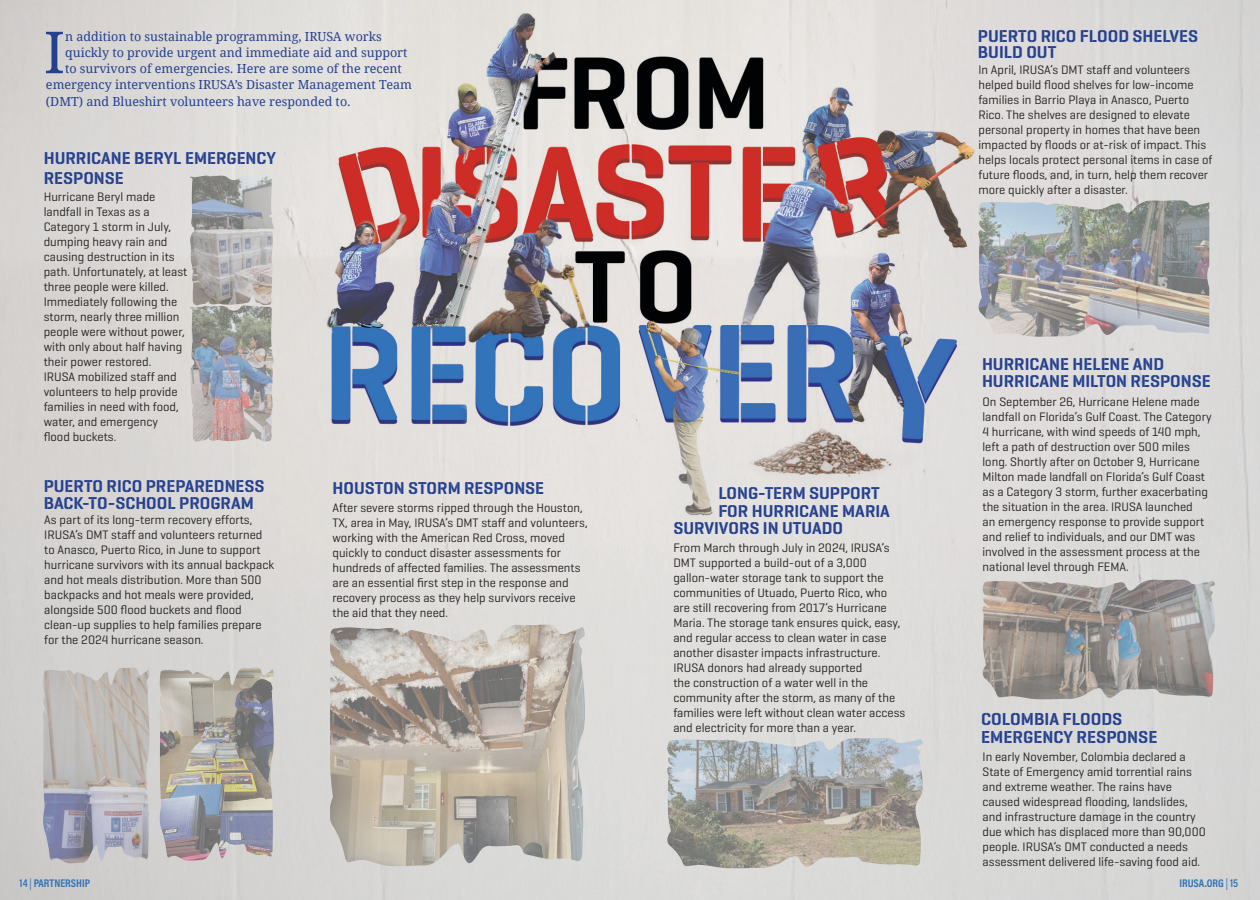
<style>
.page{position:relative;width:1260px;height:900px;background:#fff}
.page>*{position:absolute;margin:0;border:0;box-sizing:border-box;transform-origin:0 0}
.t1{font:58px "Droid Serif";color:#25408f}
.t2{font:600 17.62px/17.6px "Geogrotesque Stencil A";color:#25408f}
.t3{font:600 17.5px/20px "Geogrotesque Stencil A";color:#25408f}
.t4{font:12.5px/15px "Geogrotesque";color:#231f20}
.t5{font:12.5px "Droid Serif";color:#25408f}
.t6{font:700 11.25px "Acumin Pro Cond";color:#3373b9}
.s1{font-weight:600}
.s2{font-weight:400}
</style>
<div class="page">
<img style="left:0;top:0;width:1260px;height:900px">
<img style="left:977px;top:200px;width:232px;height:138px">
<img style="left:330px;top:624px;width:255px;height:244px">
<img style="left:189px;top:175px;width:85px;height:268px">
<img style="left:159px;top:667px;width:115px;height:195px">
<img style="left:666px;top:738px;width:257px;height:131px">
<img style="left:982px;top:579px;width:233px;height:121px">
<img style="left:43px;top:667px;width:106px;height:197px">
<p class="t1" style="left:44px;top:12px;width:23px">I</p>
<p class="t5" style="left:65px;top:28px;width:318px">n addition to sustainable programming, IRUSA works</p>
<p class="t5" style="left:65px;top:44px;width:344px">quickly to provide urgent and immediate aid and support</p>
<p class="t5" style="left:65px;top:60px;width:338px">to survivors of emergencies. Here are some of the recent</p>
<p class="t5" style="left:46px;top:76px;width:368px">emergency interventions IRUSA’s Disaster Management Team</p>
<p class="t5" style="left:46px;top:93px;width:306px">(DMT) and Blueshirt volunteers have responded to.</p>
<p class="t3" style="left:44px;top:148px;width:234px">HURRICANE BERYL EMERGENCY<br>RESPONSE</p>
<p class="t4" style="left:44px;top:188px;width:145px">Hurricane Beryl made landfall in Texas as a<br>Category 1 storm in July, dumping heavy rain and causing destruction in its path. Unfortunately, at least three people were killed.<br>Immediately following the storm, nearly three million people were without power, with only about half having their power restored.<br>IRUSA mobilized staff and volunteers to help provide families in need with food, water, and emergency</p>
<p class="t4" style="left:44px;top:428px;width:74px">flood buckets.</p>
<p class="t3" style="left:44px;top:476px;width:222px">PUERTO RICO PREPAREDNESS</p>
<p class="t3" style="left:44px;top:493px;width:212px">BACK-TO-SCHOOL PROGRAM</p>
<p class="t4" style="left:44px;top:512px;width:231px">As part of its long-term recovery efforts, IRUSA’s DMT staff and volunteers returned to Anasco, Puerto Rico, in June to support hurricane survivors with its annual backpack and hot meals distribution. More than 500 backpacks and hot meals were provided, alongside 500 flood buckets and flood</p>
<p class="t4" style="left:44px;top:617px;width:219px">clean-up supplies to help families prepare</p>
<p class="t4" style="left:44px;top:632px;width:161px">for the 2024 hurricane season.</p>
<p class="t3" style="left:332px;top:478px;width:213px">HOUSTON STORM RESPONSE</p>
<p class="t4" style="left:332px;top:500px;width:257px">After severe storms ripped through the Houston, TX, area in May, IRUSA’s DMT staff and volunteers, working with the American Red Cross, moved quickly to conduct disaster assessments for hundreds of affected families. The assessments are an essential first step in the response and recovery process as they help survivors receive the aid that they need.</p>
<p class="t3" style="left:718px;top:483px;width:163px">LONG-TERM SUPPORT</p>
<p class="t3" style="left:718px;top:501px;width:173px">FOR HURRICANE MARIA</p>
<p class="t3" style="left:673px;top:518px;width:171px">SURVIVORS IN UTUADO</p>
<p class="t4" style="left:673px;top:540px;width:234px">From March through July in 2024, IRUSA’s DMT supported a build-out of a 3,000 gallon-water storage tank to support the communities of Utuado, Puerto Rico, who are still recovering from 2017’s Hurricane Maria. The storage tank ensures quick, easy, and regular access to clean water in case another disaster impacts infrastructure.<br>IRUSA donors had already supported<br>the construction of a water well in the community after the storm, as many of the families were left without clean water access and electricity for more than a year.</p>
<p class="t3" style="left:978px;top:26px;width:222px">PUERTO RICO FLOOD SHELVES</p>
<p class="t3" style="left:978px;top:42px;width:80px">BUILD OUT</p>
<p class="t4" style="left:978px;top:62px;width:235px">In April, IRUSA’s DMT staff and volunteers helped build flood shelves for low-income families in Barrio Playa in Anasco, Puerto Rico. The shelves are designed to elevate personal property in homes that have been impacted by floods or at-risk of impact. This helps locals protect personal items in case of future floods, and, in turn, help them recover more quickly after a disaster.</p>
<p class="t3" style="left:982px;top:354px;width:184px">HURRICANE HELENE AND</p>
<p class="t3" style="left:982px;top:371px;width:230px">HURRICANE MILTON RESPONSE</p>
<p class="t4" style="left:983px;top:394px;width:231px">On September 26, Hurricane Helene made landfall on Florida’s Gulf Coast. The Category 4 hurricane, with wind speeds of 140 mph, left a path of destruction over 500 miles long. Shortly after on October 9, Hurricane Milton made landfall on Florida’s Gulf Coast as a Category 3 storm, further exacerbating the situation in the area. IRUSA launched<br>an emergency response to provide support and relief to individuals, and our DMT was involved in the assessment process at the national level through FEMA.</p>
<p class="t2" style="left:981px;top:710px;width:178px">COLOMBIA FLOODS<br>EMERGENCY RESPONSE</p>
<p class="t4" style="left:983px;top:749px;width:225px">In early November, Colombia declared a State of Emergency amid torrential rains and extreme weather. The rains have caused widespread flooding, landslides, and infrastructure damage in the country due which has displaced more than 90,000 people. IRUSA’s DMT conducted a needs assessment delivered life-saving food aid.</p>
<p class="t6" style="left:20px;top:876px;width:72px"><span class="s1">14</span> <span class="s2">|</span> PARTNERSHIP</p>
<p class="t6" style="left:1179px;top:876px;width:60px">IRUSA.ORG <span class="s2">|</span> <span class="s1">15</span></p>
</div>
